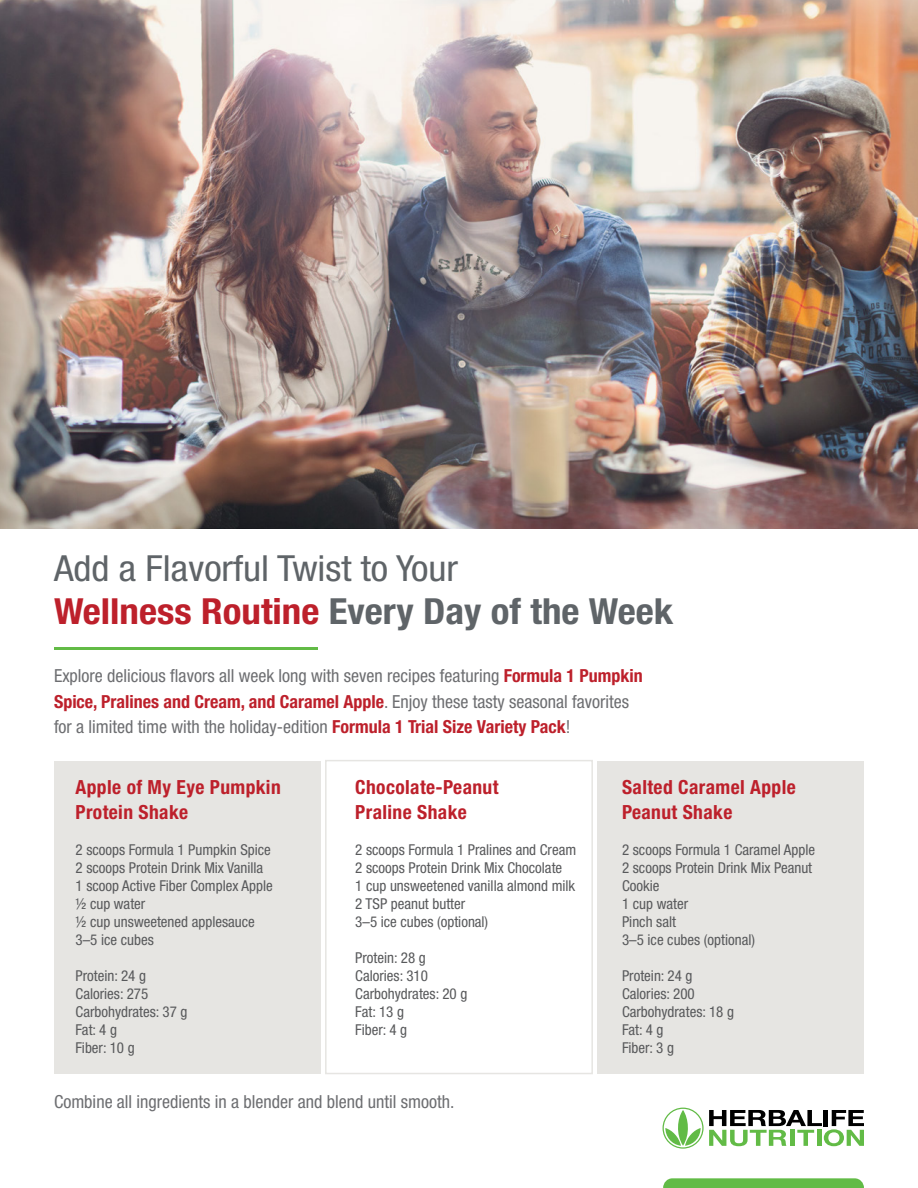
<style>
.page{position:relative;width:918px;height:1188px;background:#fff}
.page>*{position:absolute;margin:0;border:0;box-sizing:border-box;transform-origin:0 0}
.t1{font:condensed 36px/43.5px "Helvetica Neue LT Std";color:#5f6468;scale:1.08 1}
.t2{font:700 condensed 19.5px/25.5px "Helvetica Neue LT Std";letter-spacing:.02em;color:#bd202b}
.t3{font:condensed 18px/25.5px "Helvetica Neue LT Std";color:#6d6e71}
.t4{font:condensed 15px/18px "Helvetica Neue LT Std";color:#58595b}
.s1{font-weight:700;color:#bd202b}
.s2{font-weight:700}
</style>
<div class="page">
<div style="left:54px;top:761px;width:266px;height:313px;background:#e6e5e2"></div>
<div style="left:325px;top:760px;width:268px;height:314px;border:2px solid #e6e5e2"></div>
<div style="left:598px;top:761px;width:266px;height:313px;background:#e6e5e2"></div>
<hr style="left:54px;top:647px;width:263px;height:3px;background:#62bb46">
<img style="left:0;top:0;width:918px;height:528px">
<svg style="left:663px;top:1108px;width:201px;height:41px"></svg>
<svg style="left:663px;top:1178px;width:201px;height:10px;background:#6abe50"></svg>
<h1 class="t1" style="left:54px;top:546px;width:575px">Add a Flavorful Twist to Your<br><span class="s1">Wellness Routine</span> <span class="s2">Every Day of the Week</span></h1>
<p class="t3" style="left:54px;top:663px;width:590px">Explore delicious flavors all week long with seven recipes featuring <span class="s1">Formula 1 Pumpkin<br>Spice, Pralines and Cream, and Caramel Apple</span>. Enjoy these tasty seasonal favorites for a limited time with the holiday-edition <span class="s1">Formula 1 Trial Size Variety Pack</span>!</p>
<h2 class="t2" style="left:76px;top:774px;width:207px">Apple of My Eye Pumpkin<br>Protein Shake</h2>
<p class="t4" style="left:76px;top:841px;width:199px">2 scoops Formula 1 Pumpkin Spice<br>2 scoops Protein Drink Mix Vanilla<br>1 scoop Active Fiber Complex Apple ½ cup water<br>½ cup unsweetened applesauce<br>3–5 ice cubes</p>
<p class="t4" style="left:76px;top:967px;width:113px">Protein: 24 g<br>Calories: 275<br>Carbohydrates: 37 g<br>Fat: 4 g<br>Fiber: 10 g</p>
<h2 class="t2" style="left:355px;top:774px;width:145px">Chocolate-Peanut<br>Praline Shake</h2>
<p class="t4" style="left:355px;top:841px;width:222px">2 scoops Formula 1 Pralines and Cream<br>2 scoops Protein Drink Mix Chocolate<br>1 cup unsweetened vanilla almond milk<br>2 TSP peanut butter<br>3–5 ice cubes (optional)</p>
<p class="t4" style="left:355px;top:949px;width:113px">Protein: 28 g<br>Calories: 310<br>Carbohydrates: 20 g<br>Fat: 13 g<br>Fiber: 4 g</p>
<p class="t3" style="left:54px;top:1088px;width:402px">Combine all ingredients in a blender and blend until smooth.</p>
<h2 class="t2" style="left:622px;top:774px;width:175px">Salted Caramel Apple<br>Peanut Shake</h2>
<p class="t4" style="left:622px;top:841px;width:195px">2 scoops Formula 1 Caramel Apple<br>2 scoops Protein Drink Mix Peanut<br>Cookie<br>1 cup water<br>Pinch salt<br>3–5 ice cubes (optional)</p>
<p class="t4" style="left:622px;top:967px;width:113px">Protein: 24 g<br>Calories: 200<br>Carbohydrates: 18 g<br>Fat: 4 g<br>Fiber: 3 g</p>
</div>
